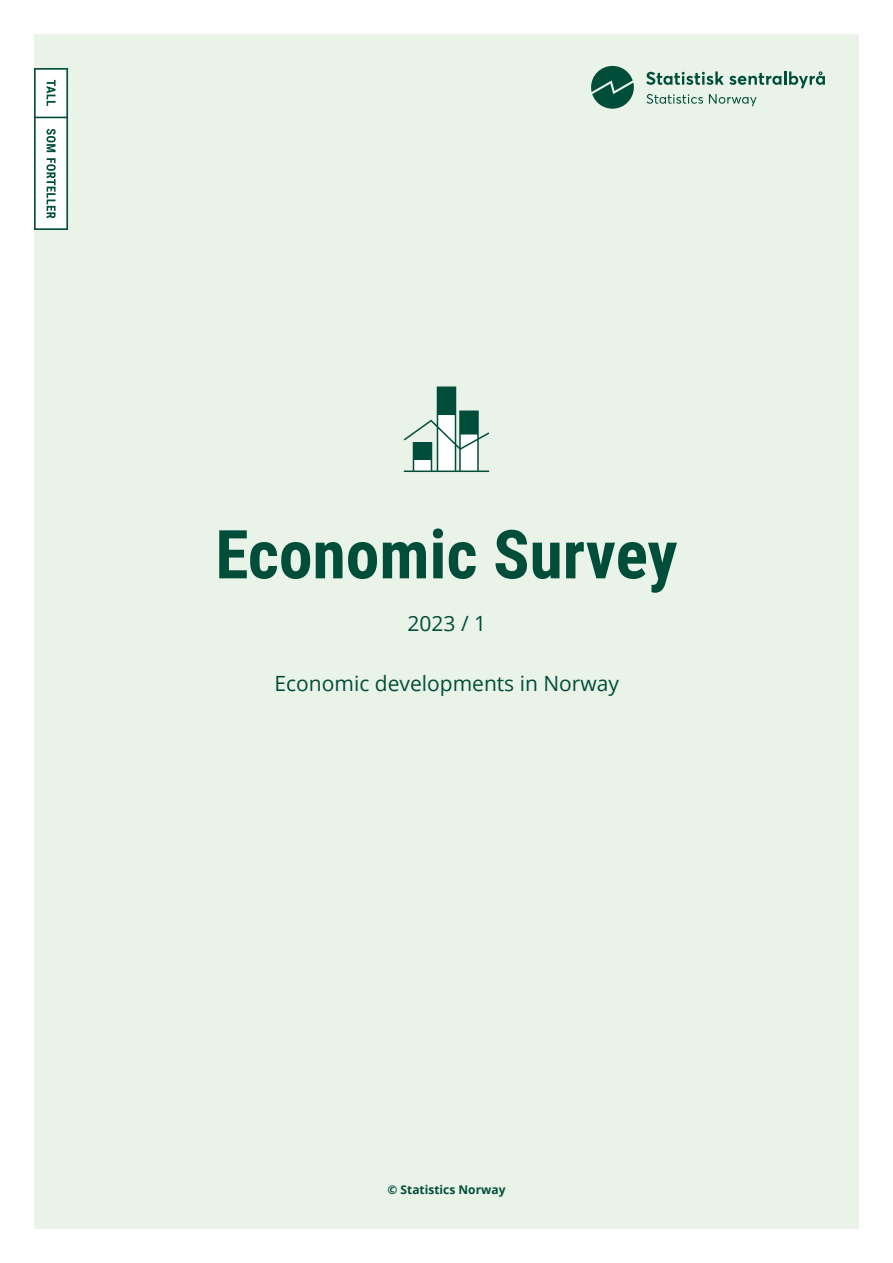
<style>
.page{position:relative;width:893px;height:1263px;background:#fff}
.page>*{position:absolute;margin:0;border:0;box-sizing:border-box;transform-origin:0 0}
.Tittel{font:700 67.5px "Roboto Condensed";color:#004d3a}
.År___Nummer{font:21px "Open Sans";color:#004d3a}
.Copyright{font:700 12px "Open Sans";color:#004d3a}
</style>
<div class="page">
<div style="left:34px;top:34px;width:825px;height:1195px;background:#e9f3e8"></div>
<svg style="left:646px;top:71px;width:179px;height:17px"></svg>
<svg style="left:647px;top:94px;width:56px;height:10px"></svg>
<svg style="left:709px;top:94px;width:47px;height:12px"></svg>
<svg style="left:591px;top:66px;width:43px;height:43px"></svg>
<svg style="left:34px;top:68px;width:34px;height:162px;background:#c9d9d5"></svg>
<svg style="left:404px;top:386px;width:85px;height:86px"></svg>
<p class="Tittel" style="left:215px;top:507px;width:464px">Economic Survey</p>
<p class="År___Nummer" style="left:408px;top:608px;width:80px">2023 / 1</p>
<p class="År___Nummer" style="left:275px;top:668px;width:346px">Economic developments in Norway</p>
<p class="Copyright" style="left:387px;top:1181px;width:120px">© Statistics Norway</p>
</div>
